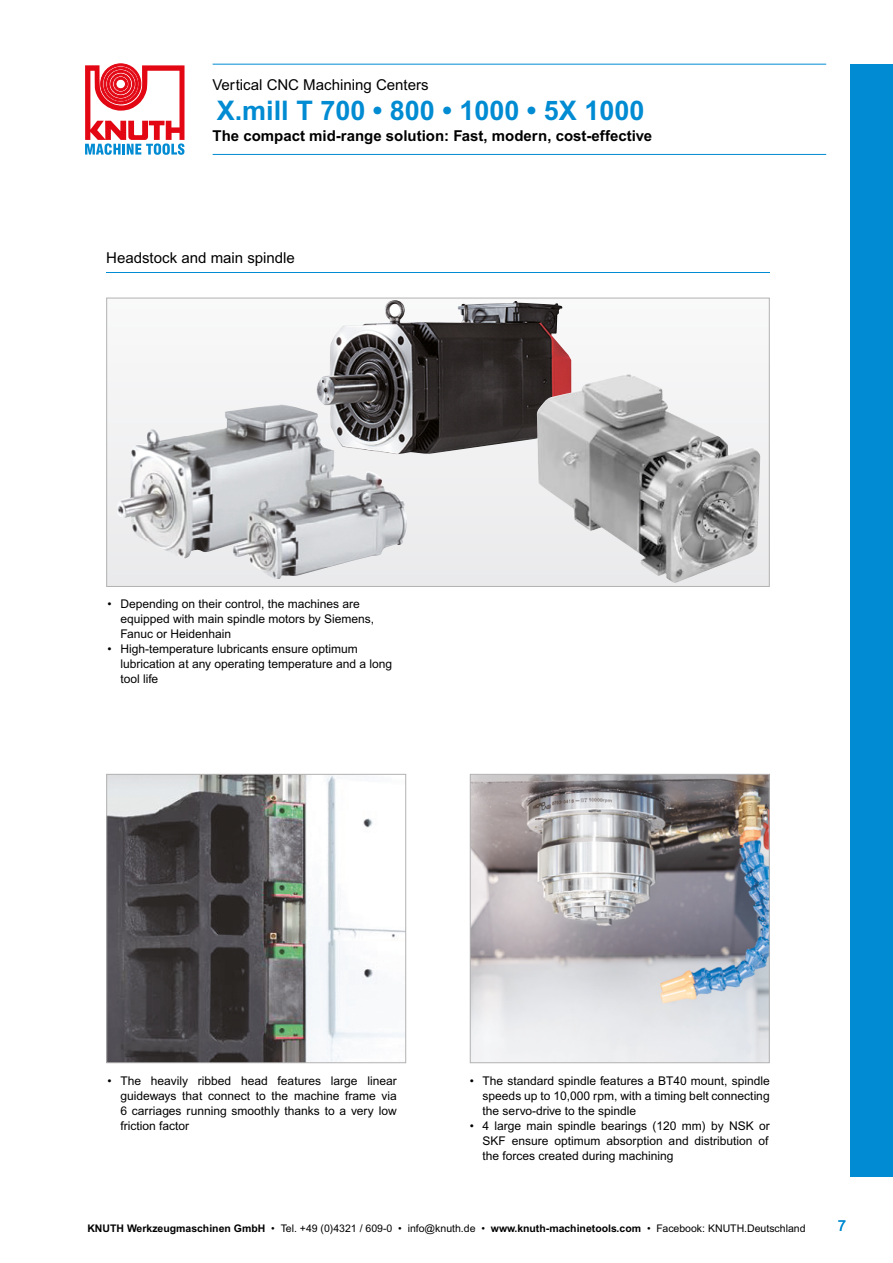
<style>
.page{position:relative;width:893px;height:1263px;background:#fff}
.page>*{position:absolute;margin:0;border:0;box-sizing:border-box;transform-origin:0 0}
.t1{font:700 27px "Arial MT Pro";color:#008bd2}
.t2{font:700 15px "Arial MT Pro";color:#000}
.t3{font:15px "Arial MT Pro";color:#000}
.t4{font:15px "Arial MT Pro";color:#008bd2}
.t5{font:12px/15px "Arial MT Pro";color:#000;text-align:justify}
.t6{font:10.5px "Arial MT Pro";color:#000}
.s1{font-weight:700}
</style>
<div class="page">
<div style="left:850px;top:64px;width:43px;height:1112px;background:#008bd2"></div>
<hr style="left:213px;top:64px;width:613px;height:1px;background:#008bd2">
<hr style="left:213px;top:154px;width:613px;height:1px;background:#008bd2">
<svg style="left:85px;top:64px;width:100px;height:91px"></svg>
<hr style="left:0;top:64px;width:1px;height:1112px;background:#008bd2">
<div style="left:107px;top:298px;width:662px;height:288px;background:#f5f5f6"></div>
<img style="left:316px;top:300px;width:255px;height:154px">
<img style="left:472px;top:776px;width:296px;height:285px">
<div style="left:470px;top:774px;width:300px;height:289px;border:1px solid #b3b2b2"></div>
<img style="left:108px;top:776px;width:296px;height:285px">
<div style="left:106px;top:774px;width:300px;height:289px;border:1px solid #b3b2b2"></div>
<hr style="left:106px;top:272px;width:664px;height:1px;background:#008bd2">
<img style="left:117px;top:404px;width:290px;height:175px">
<img style="left:537px;top:374px;width:223px;height:210px">
<p class="t3" style="left:213px;top:76px;width:218px">Vertical CNC Machining Centers</p>
<p class="t2" style="left:213px;top:126px;width:441px">The compact mid-range solution: Fast, modern, cost-effective</p>
<h1 class="t1" style="left:217px;top:94px;width:429px">X.mill T 700 • 800 • 1000 • 5X 1000</h1>
<p class="t3" style="left:106px;top:250px;width:190px">Headstock and main spindle</p>
<p class="t5" style="left:120px;top:597px;width:255px;text-align:left;text-indent:-13px">• Depending on their control, the machines are equipped with main spindle motors by Siemens,<br>Fanuc or Heidenhain</p>
<p class="t5" style="left:120px;top:642px;width:273px;text-align:left;text-indent:-13px">• High-temperature lubricants ensure optimum lubrication at any operating temperature and a long tool life</p>
<p class="t5" style="left:120px;top:1073px;width:278px;text-indent:-13px">• The heavily ribbed head features large linear guideways that connect to the machine frame via 6 carriages running smoothly thanks to a very low friction factor</p>
<p class="t5" style="left:483px;top:1073px;width:289px;text-indent:-13px">• The standard spindle features a BT40 mount, spindle speeds up to 10,000 rpm, with a timing belt connecting the servo-drive to the spindle</p>
<p class="t5" style="left:483px;top:1118px;width:289px;text-indent:-13px">• 4 large main spindle bearings (120 mm) by NSK or SKF ensure optimum absorption and distribution of the forces created during machining</p>
<p class="t6" style="left:87px;top:1222px;width:720px"><span class="s1">KNUTH Werkzeugmaschinen GmbH</span> • Tel. +49 (0)4321 / 609-0 • info@knuth.de • <span class="s1">www.knuth-machinetools.com</span> • Facebook: KNUTH.Deutschland</p>
<p class="t4" style="left:838px;top:1217px;width:10px">7</p>
</div>
